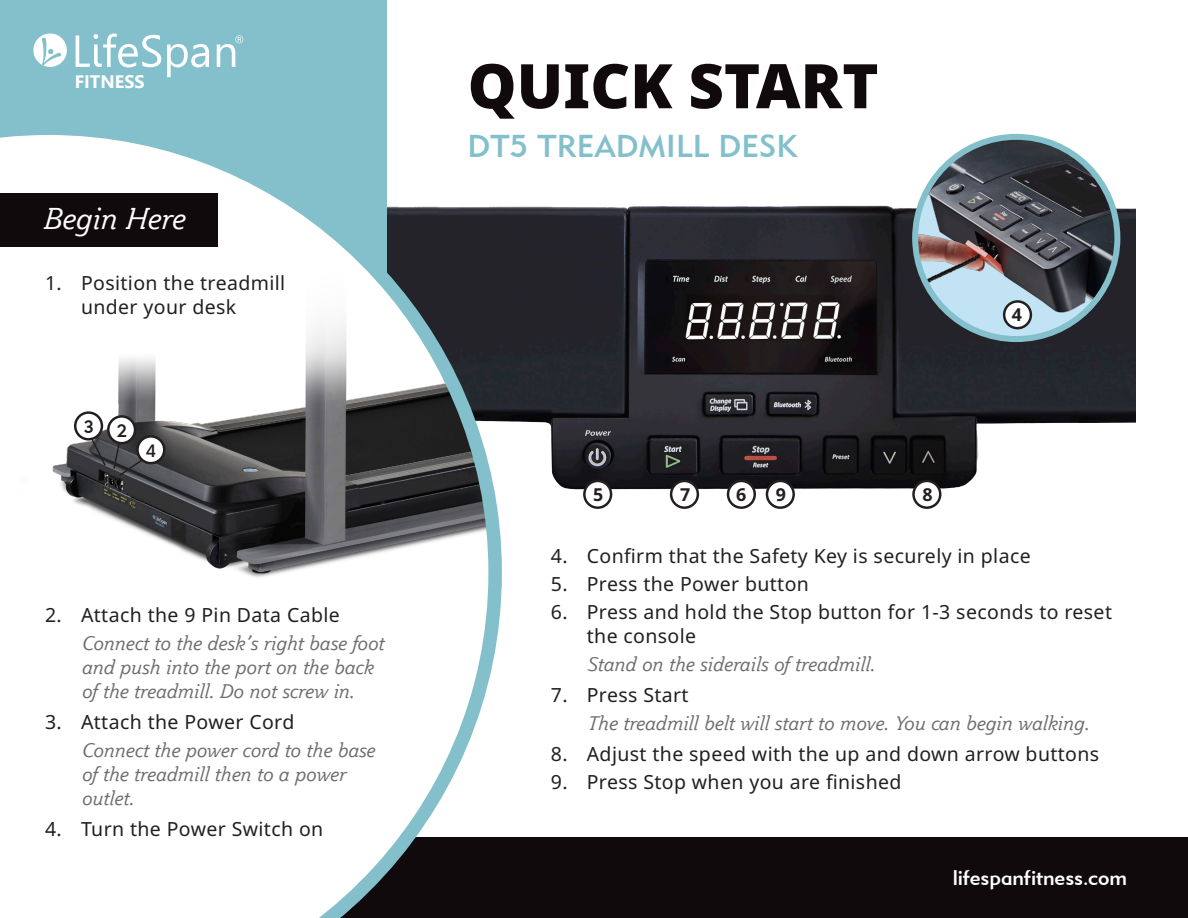
<style>
.page{position:relative;width:1188px;height:918px;background:#fff}
.page>*{position:absolute;margin:0;border:0;box-sizing:border-box;transform-origin:0 0}
.Index_Category{font:900 61.5px "Noto Sans";color:#110a0c}
.Index_Category-2{font:31.5px "Geometric 415 BT Medium A";letter-spacing:.005em;color:#83c0cb}
.QSG_Side_A_Text{font:italic 30px "Plume";color:#fff}
.large_body_white{font:21px "Geometric 415 BT Medium A";letter-spacing:-.005em;color:#fff}
.t1{font:19.5px/24px "Noto Sans";letter-spacing:.02em;color:#231f20}
.QSG_Side_A_Text-2{font:italic 19.5px/24px "Plume";color:#6c6d70}
.t2{font:700 18px "Gisha";color:#fff}
.t3{font:700 17.85px "Noto Sans";color:#231f20}
.t4{font:17.85px "Geometric 415 BT Medium A";color:#231f20}
</style>
<div class="page">
<img style="left:502px;top:181px;width:634px;height:322px">
<div style="left:324px;top:837px;width:864px;height:81px;background:#110a0c"></div>
<div style="left:0;top:0;width:387px;height:494px;background:#83c0cb"></div>
<svg style="left:33px;top:33px;width:34px;height:34px"></svg>
<svg style="left:76px;top:33px;width:85px;height:34px"></svg>
<svg style="left:167px;top:44px;width:42px;height:33px"></svg>
<svg style="left:217px;top:35px;width:26px;height:32px"></svg>
<svg style="left:0;top:135px;width:502px;height:783px"></svg>
<div style="left:138px;top:436px;width:26px;height:27px;background:#fff;border-radius:50%"></div>
<div style="left:136px;top:435px;width:29px;height:29px;border:2px solid #231f20;border-radius:50%"></div>
<div style="left:75px;top:413px;width:27px;height:26px;background:#fff;border-radius:50%"></div>
<div style="left:74px;top:411px;width:29px;height:30px;border:2px solid #231f20;border-radius:50%"></div>
<div style="left:108px;top:416px;width:27px;height:27px;background:#fff;border-radius:50%"></div>
<div style="left:107px;top:415px;width:29px;height:29px;border:2px solid #231f20;border-radius:50%"></div>
<svg style="left:89px;top:436px;width:55px;height:41px;background:#4f4f52"></svg>
<img style="left:915px;top:137px;width:202px;height:202px;border-radius:101px">
<div style="left:912px;top:134px;width:208px;height:208px;border:6px solid #83c0cb;border-radius:50%"></div>
<div style="left:1004px;top:301px;width:27px;height:27px;background:#fff;border-radius:50%"></div>
<div style="left:1003px;top:300px;width:29px;height:29px;border:2px solid #231f20;border-radius:50%"></div>
<div style="left:584px;top:481px;width:27px;height:27px;background:#fff;border-radius:50%"></div>
<div style="left:583px;top:480px;width:29px;height:29px;border:2px solid #231f20;border-radius:50%"></div>
<div style="left:728px;top:481px;width:27px;height:27px;background:#fff;border-radius:50%"></div>
<div style="left:727px;top:480px;width:29px;height:29px;border:2px solid #231f20;border-radius:50%"></div>
<div style="left:671px;top:481px;width:27px;height:27px;background:#fff;border-radius:50%"></div>
<div style="left:670px;top:480px;width:29px;height:29px;border:2px solid #231f20;border-radius:50%"></div>
<div style="left:914px;top:481px;width:26px;height:27px;background:#fff;border-radius:50%"></div>
<div style="left:912px;top:480px;width:29px;height:29px;border:2px solid #231f20;border-radius:50%"></div>
<div style="left:767px;top:481px;width:27px;height:27px;background:#fff;border-radius:50%"></div>
<div style="left:766px;top:480px;width:29px;height:29px;border:2px solid #231f20;border-radius:50%"></div>
<div style="left:0;top:193px;width:217px;height:54px;background:#110a0c"></div>
<p class="t2" style="left:75px;top:72px;width:71px">FITNESS</p>
<p class="Index_Category" style="left:468px;top:39px;width:412px">QUICK START</p>
<p class="Index_Category-2" style="left:468px;top:127px;width:331px">DT5 TREADMILL DESK</p>
<p class="QSG_Side_A_Text" style="left:43px;top:199px;width:143px">Begin Here</p>
<p class="t1" style="left:81px;top:271px;width:206px;text-indent:-36px">1. Position the treadmill under your desk</p>
<p class="t4" style="left:84px;top:416px;width:12px">3</p>
<p class="t4" style="left:117px;top:419px;width:12px">2</p>
<p class="t4" style="left:146px;top:439px;width:12px">4</p>
<p class="t1" style="left:45px;top:603px;width:296px">2. Attach the 9 Pin Data Cable</p>
<p class="QSG_Side_A_Text-2" style="left:81px;top:631px;width:304px">Connect to the desk’s right base foot and push into the port on the back of the treadmill. Do not screw in.</p>
<p class="t1" style="left:45px;top:710px;width:251px">3. Attach the Power Cord</p>
<p class="QSG_Side_A_Text-2" style="left:81px;top:738px;width:295px">Connect the power cord to the base of the treadmill then to a power outlet.</p>
<p class="t1" style="left:45px;top:817px;width:280px">4. Turn the Power Switch on</p>
<p class="t3" style="left:593px;top:482px;width:12px">5</p>
<p class="t3" style="left:680px;top:482px;width:12px">7</p>
<p class="t3" style="left:736px;top:482px;width:12px">6</p>
<p class="t3" style="left:776px;top:482px;width:12px">9</p>
<p class="t3" style="left:922px;top:482px;width:12px">8</p>
<p class="t3" style="left:1012px;top:302px;width:12px">4</p>
<p class="t1" style="left:551px;top:544px;width:481px">4. Confirm that the Safety Key is securely in place</p>
<p class="t1" style="left:551px;top:572px;width:260px">5. Press the Power button</p>
<p class="t1" style="left:587px;top:601px;width:527px;text-indent:-36px">6. Press and hold the Stop button for 1-3 seconds to reset the console</p>
<p class="QSG_Side_A_Text-2" style="left:587px;top:652px;width:289px">Stand on the siderails of treadmill.</p>
<p class="t1" style="left:551px;top:684px;width:139px">7. Press Start</p>
<p class="QSG_Side_A_Text-2" style="left:587px;top:711px;width:504px">The treadmill belt will start to move. You can begin walking.</p>
<p class="t1" style="left:551px;top:743px;width:550px">8. Adjust the speed with the up and down arrow buttons</p>
<p class="t1" style="left:551px;top:771px;width:352px">9. Press Stop when you are finished</p>
<p class="large_body_white" style="left:953px;top:865px;width:176px">lifespanfitness.com</p>
</div>
